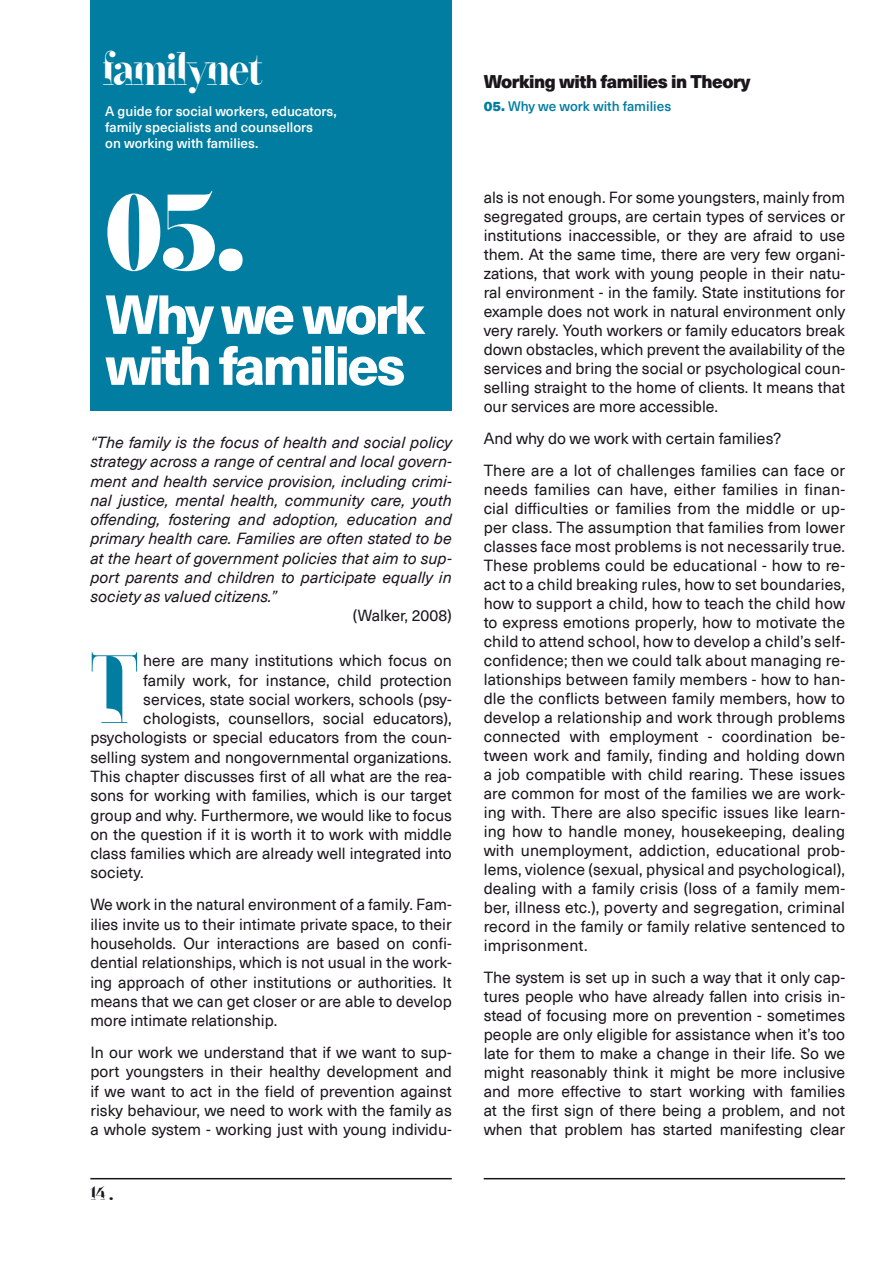
<style>
.page{position:relative;width:893px;height:1263px;background:#fff}
.page>*{position:absolute;margin:0;border:0;box-sizing:border-box;transform-origin:0 0}
.t1{font:108px "Sliced Black Title";color:#fff}
.t2{font:96.9px "Sliced Bold Title";color:#007da1}
.t3{font:800 54px/51px "Neue Haas Unica Pro";letter-spacing:-.05em;color:#fff}
.t4{font:45px "Sliced Semi Bold Title";color:#fff}
.t5{font:19.5px "Sliced Semi Bold Title";color:#1a171c}
.t6{font:900 18px "Neue Haas Unica Pro";letter-spacing:-.025em;color:#1a171c}
.t7{font:15.75px/19px "Neue Haas Unica Pro";color:#1a171c;text-align:justify}
.t8{font:italic 15.75px/19.4px "Neue Haas Unica Pro";color:#1a171c;text-align:justify}
.t9{font:500 13.5px/16.2px "Neue Haas Unica Pro";color:#fff}
.t10{font:500 13.5px "Neue Haas Unica Pro";color:#007da1}
.s1{font-weight:900}
</style>
<div class="page">
<div style="left:90px;top:0;width:362px;height:410px;background:#007da1"></div>
<hr style="left:90px;top:1178px;width:362px;height:1px;background:#1a171c">
<hr style="left:484px;top:1178px;width:361px;height:1px;background:#1a171c">
<h3 class="t4" style="left:103px;top:49px;width:160px">familynet</h3>
<p class="t9" style="left:105px;top:103px;width:233px">A guide for social workers, educators, family specialists and counsellors<br>on working with families.</p>
<h1 class="t1" style="left:105px;top:185px;width:141px">05.</h1>
<h3 class="t3" style="left:105px;top:290px;width:321px">Why we work with families</h3>
<p class="t8" style="left:90px;top:433px;width:363px">“The family is the focus of health and social policy strategy across a range of central and local govern&shy;ment and health service provision, including crimi&shy;nal justice, mental health, community care, youth offending, fostering and adoption, education and primary health care. Families are often stated to be at the heart of government policies that aim to sup&shy;port parents and children to participate equally in society as valued citizens.”</p>
<p class="t7" style="left:353px;top:607px;width:100px">(Walker, 2008)</p>
<h2 class="t2" style="left:90px;top:646px;width:50px">T</h2>
<p class="t7" style="left:143px;top:651px;width:310px">here are many institutions which focus on</p>
<p class="t7" style="left:143px;top:671px;width:310px">family work, for instance, child protection</p>
<p class="t7" style="left:143px;top:690px;width:310px">services, state social workers, schools (psy-</p>
<p class="t7" style="left:143px;top:709px;width:310px">chologists, counsellors, social educators),</p>
<p class="t7" style="left:90px;top:728px;width:363px">psychologists or special educators from the coun-</p>
<p class="t7" style="left:90px;top:748px;width:363px">selling system and nongovernmental organizations.</p>
<p class="t7" style="left:90px;top:767px;width:363px">This chapter discusses first of all what are the rea-</p>
<p class="t7" style="left:90px;top:786px;width:363px">sons for working with families, which is our target</p>
<p class="t7" style="left:90px;top:806px;width:363px">group and why. Furthermore, we would like to focus</p>
<p class="t7" style="left:90px;top:825px;width:363px">on the question if it is worth it to work with middle</p>
<p class="t7" style="left:90px;top:844px;width:363px">class families which are already well integrated into</p>
<p class="t7" style="left:90px;top:863px;width:55px">society.</p>
<p class="t7" style="left:90px;top:895px;width:363px">We work in the natural environment of a family. Fam&shy;ilies invite us to their intimate private space, to their households. Our interactions are based on confi&shy;dential relationships, which is not usual in the work&shy;ing approach of other institutions or authorities. It means that we can get closer or are able to develop more intimate relationship.</p>
<p class="t7" style="left:90px;top:1043px;width:363px">In our work we understand that if we want to sup&shy;port youngsters in their healthy development and if we want to act in the field of prevention against risky behaviour, we need to work with the family as a whole system - working just with young individu-</p>
<p class="t5" style="left:90px;top:1185px;width:24px">14 .</p>
<p class="t6" style="left:484px;top:71px;width:268px">Working with families in Theory</p>
<p class="t10" style="left:484px;top:98px;width:189px"><span class="s1">05.</span> Why we work with families</p>
<p class="t7" style="left:484px;top:188px;width:363px">als is not enough. For some youngsters, mainly from segregated groups, are certain types of services or institutions inaccessible, or they are afraid to use them. At the same time, there are very few organi&shy;zations, that work with young people in their natu&shy;ral environment - in the family. State institutions for example does not work in natural environment only very rarely. Youth workers or family educators break down obstacles, which prevent the availability of the services and bring the social or psychological coun&shy;selling straight to the home of clients. It means that our services are more accessible.</p>
<p class="t7" style="left:484px;top:423px;width:363px;line-height:31.8px">And why do we work with certain families?<br>There are a lot of challenges families can face or</p>
<p class="t7" style="left:484px;top:480px;width:363px">needs families can have, either families in finan&shy;cial difficulties or families from the middle or up&shy;per class. The assumption that families from lower classes face most problems is not necessarily true.<br>These problems could be educational - how to re&shy;act to a child breaking rules, how to set boundaries, how to support a child, how to teach the child how to express emotions properly, how to motivate the child to attend school, how to develop a child’s self&shy;confidence; then we could talk about managing re&shy;lationships between family members - how to han&shy;dle the conflicts between family members, how to develop a relationship and work through problems connected with employment - coordination be&shy;tween work and family, finding and holding down a job compatible with child rearing. These issues are common for most of the families we are work&shy;ing with. There are also specific issues like learn&shy;ing how to handle money, housekeeping, dealing with unemployment, addiction, educational prob&shy;lems, violence (sexual, physical and psychological), dealing with a family crisis (loss of a family mem&shy;ber, illness etc.), poverty and segregation, criminal record in the family or family relative sentenced to imprisonment.</p>
<p class="t7" style="left:484px;top:968px;width:363px">The system is set up in such a way that it only cap&shy;tures people who have already fallen into crisis in&shy;stead of focusing more on prevention - sometimes people are only eligible for assistance when it’s too late for them to make a change in their life. So we might reasonably think it might be more inclusive and more effective to start working with families at the first sign of there being a problem, and not when that problem has started manifesting clear</p>
</div>
